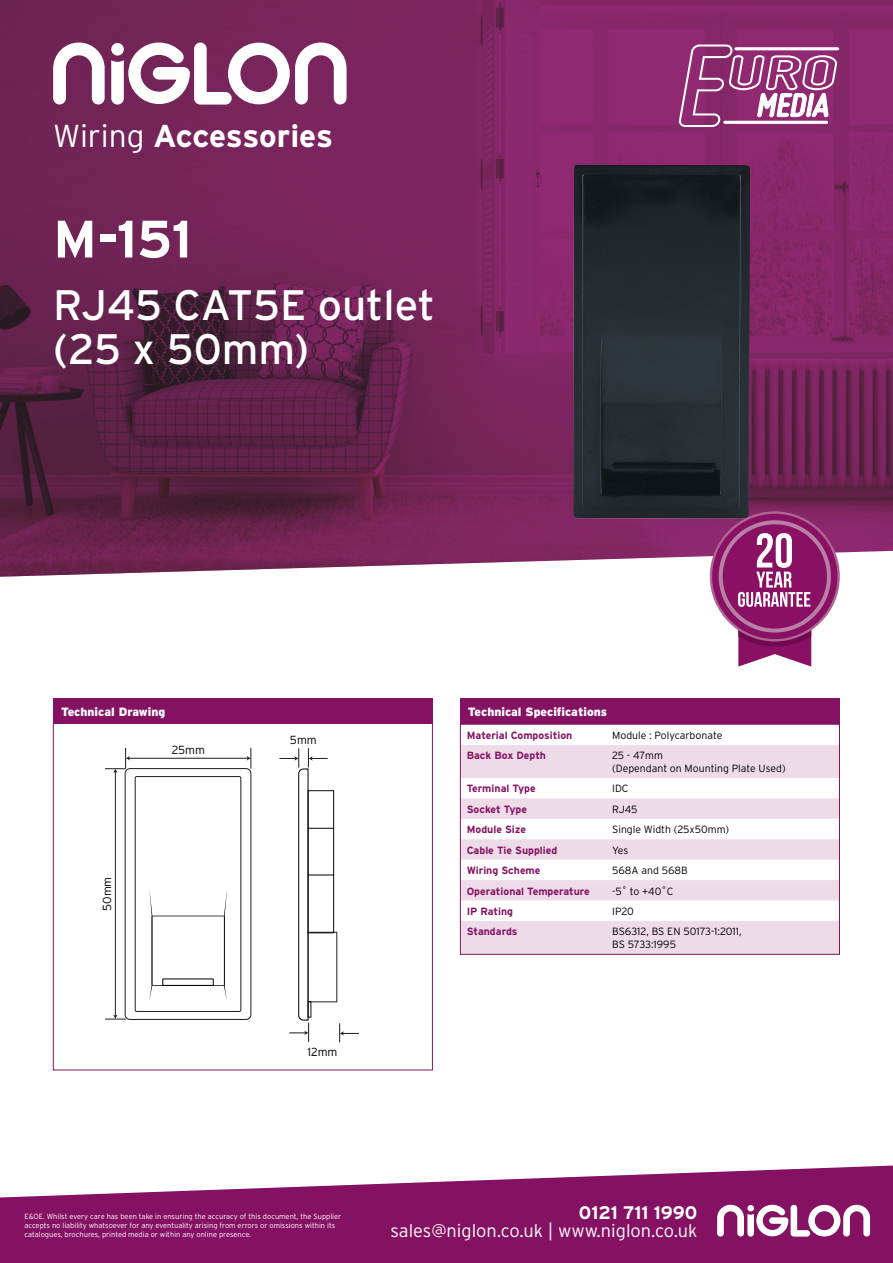
<style>
.page{position:relative;width:893px;height:1263px;background:#fff}
.page>*{position:absolute;margin:0;border:0;box-sizing:border-box;transform-origin:0 0}
.t1{font:700 52.5px "Interstate";color:#fff}
.t2{font:42.6px/45px "Interstate";color:#fff}
.t3{font:700 31.65px "Interstate";letter-spacing:-.01em;color:#fff}
.t4{font:300 18.15px "Interstate";color:#fff}
.t5{font:700 18.15px "Interstate";color:#fff}
.t6{font:900 12px "Interstate";color:#fff}
.t7{font:300 11.7px "Interstate";color:#000}
.t8{font:300 10.5px/12.6px "Interstate";color:#000}
.t9{font:700 10.5px "Interstate";color:#851163}
.t10{font:300 7.5px/9px "Interstate";color:#fff}
.s1{font-weight:300}
</style>
<div class="page">
<svg style="left:0;top:1165px;width:893px;height:98px;fill:#851163"></svg>
<svg style="left:717px;top:1205px;width:153px;height:31px"></svg>
<img style="left:0;top:0;width:893px;height:581px">
<svg style="left:53px;top:43px;width:52px;height:61px"></svg>
<svg style="left:111px;top:43px;width:236px;height:62px"></svg>
<img style="left:573px;top:165px;width:177px;height:354px">
<svg style="left:710px;top:511px;width:130px;height:130px"></svg>
<div style="left:712px;top:514px;width:125px;height:125px;background:#8a1064;border-radius:50%"></div>
<svg style="left:719px;top:520px;width:112px;height:146px"></svg>
<div style="left:460px;top:699px;width:380px;height:25px;background:#851163"></div>
<div style="left:53px;top:699px;width:380px;height:25px;background:#851163"></div>
<svg style="left:53px;top:724px;width:380px;height:347px"></svg>
<hr style="left:129px;top:758px;width:119px;height:1px;background:#1d1e1b">
<svg style="left:247px;top:748px;width:5px;height:21px"></svg>
<hr style="left:115px;top:771px;width:1px;height:245px;background:#1d1e1b">
<svg style="left:105px;top:1015px;width:21px;height:5px"></svg>
<svg style="left:105px;top:748px;width:25px;height:25px"></svg>
<div style="left:125px;top:768px;width:126px;height:252px;border:1px solid #1d1e1b;border-radius:5px"></div>
<div style="left:135px;top:776px;width:106px;height:236px;border:1px solid #1d1e1b"></div>
<svg style="left:149px;top:888px;width:78px;height:113px"></svg>
<svg style="left:279px;top:748px;width:80px;height:294px"></svg>
<svg style="left:679px;top:45px;width:160px;height:82px"></svg>
<hr style="left:736px;top:47px;width:102px;height:3px;background:#fff">
<hr style="left:725px;top:121px;width:101px;height:3px;background:#fff">
<svg style="left:460px;top:724px;width:380px;height:231px"></svg>
<h3 class="t3" style="left:53px;top:118px;width:281px"><span class="s1">Wiring</span> Accessories</h3>
<h1 class="t1" style="left:53px;top:210px;width:140px">M-151</h1>
<h2 class="t2" style="left:53px;top:282px;width:383px">RJ45 CAT5E outlet (25 x 50mm)</h2>
<h3 class="t6" style="left:61px;top:705px;width:106px">Technical Drawing</h3>
<h3 class="t6" style="left:468px;top:705px;width:141px">Technical Specifications</h3>
<h3 class="t7" style="left:172px;top:743px;width:35px">25mm</h3>
<h3 class="t9" style="left:467px;top:729px;width:107px">Material Composition</h3>
<h3 class="t8" style="left:612px;top:729px;width:112px">Module : Polycarbonate</h3>
<h3 class="t9" style="left:467px;top:750px;width:81px">Back Box Depth</h3>
<h3 class="t8" style="left:612px;top:749px;width:175px">25 - 47mm<br>(Dependant on Mounting Plate Used)</h3>
<h3 class="t9" style="left:467px;top:783px;width:71px">Terminal Type</h3>
<h3 class="t8" style="left:612px;top:782px;width:18px">IDC</h3>
<h3 class="t9" style="left:467px;top:803px;width:62px">Socket Type</h3>
<h3 class="t8" style="left:612px;top:803px;width:27px">RJ45</h3>
<h3 class="t9" style="left:467px;top:824px;width:61px">Module Size</h3>
<h3 class="t8" style="left:612px;top:823px;width:119px">Single Width (25x50mm)</h3>
<h3 class="t9" style="left:467px;top:844px;width:92px">Cable Tie Supplied</h3>
<h3 class="t8" style="left:612px;top:844px;width:18px">Yes</h3>
<h3 class="t9" style="left:467px;top:864px;width:75px">Wiring Scheme</h3>
<h3 class="t8" style="left:612px;top:864px;width:77px">568A and 568B</h3>
<h3 class="t9" style="left:467px;top:885px;width:125px">Operational Temperature</h3>
<h3 class="t8" style="left:612px;top:884px;width:63px">-5˚ to +40˚C</h3>
<h3 class="t9" style="left:467px;top:905px;width:48px">IP Rating</h3>
<h3 class="t8" style="left:612px;top:905px;width:23px">IP20</h3>
<h3 class="t9" style="left:467px;top:926px;width:52px">Standards</h3>
<h3 class="t8" style="left:612px;top:925px;width:131px">BS6312, BS EN 50173-1:2011,<br>BS 5733:1995</h3>
<h3 class="t7" style="left:290px;top:733px;width:28px">5mm</h3>
<h3 class="t7" style="left:100px;top:911px;width:36px;rotate:-90deg">50mm</h3>
<h3 class="t7" style="left:307px;top:1045px;width:32px">12mm</h3>
<p class="t10" style="left:24px;top:1211px;width:318px">E&amp;OE. Whilst every care has been take in ensuring the accuracy of this document, the Supplier accepts no liability whatsoever for any eventuality arising from errors or omissions within its catalogues, brochures, printed media or within any online presence.</p>
<h3 class="t5" style="left:579px;top:1203px;width:120px">0121 711 1990</h3>
<h3 class="t4" style="left:390px;top:1220px;width:308px">sales@niglon.co.uk | www.niglon.co.uk</h3>
</div>
